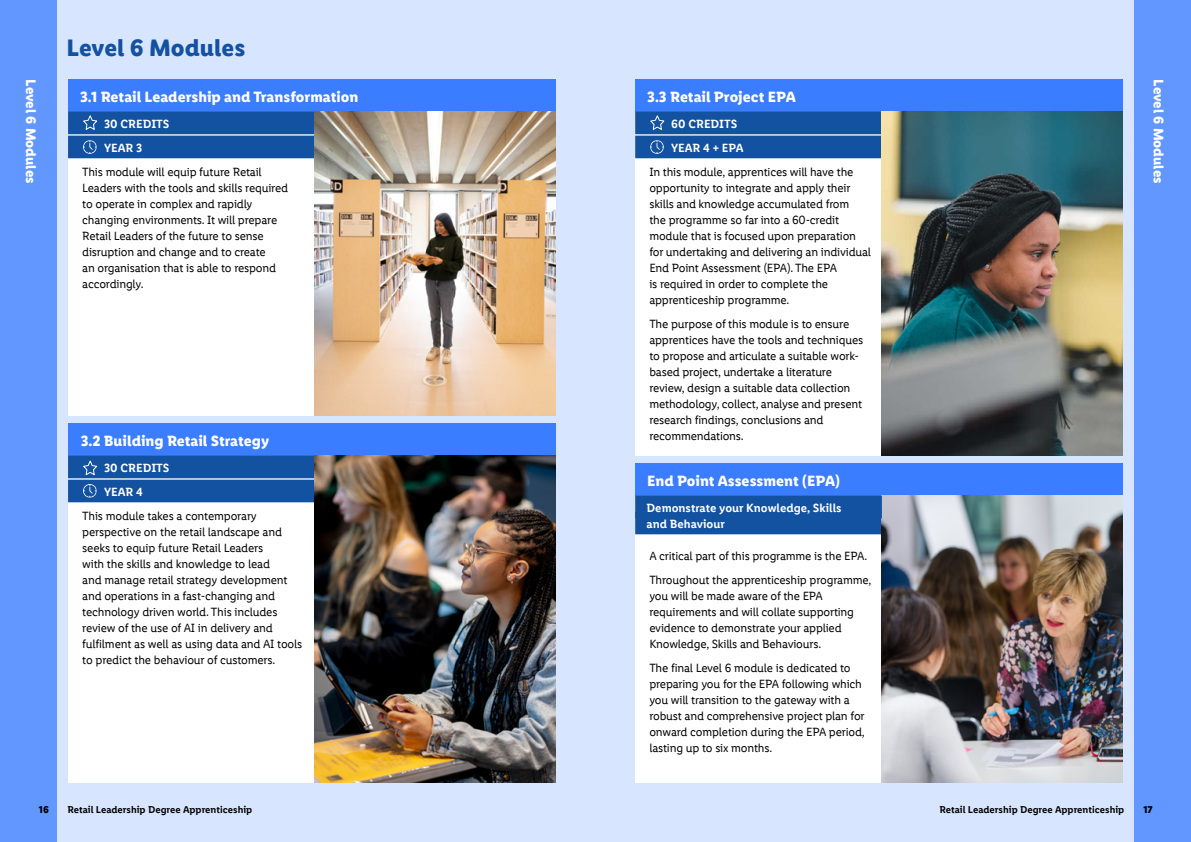
<style>
.page{position:relative;width:1191px;height:842px;background:#fff}
.page>*{position:absolute;margin:0;border:0;box-sizing:border-box;transform-origin:0 0}
.t1{font:700 24px "Lidl Font Pro";color:#1352a0}
.t2{font:700 15px "Lidl Font Pro";color:#fff}
.t3{font:700 14px "Lidl Font Pro";color:#fff}
.t4{font:12px/16px "Lidl Font Pro";letter-spacing:-.015em;color:#000}
.t5{font:600 12px/24px "Lidl Font Pro";color:#fff}
.t6{font:600 10px "Lidl Font Pro";color:#000}
.t7{font:700 10px "Lidl Font Pro";color:#000}
</style>
<div class="page">
<div style="left:595px;top:0;width:556px;height:842px;background:#d8e5ff"></div>
<div style="left:40px;top:0;width:555px;height:842px;background:#d8e5ff"></div>
<div style="left:0;top:0;width:56px;height:842px;background:#6297ff"></div>
<div style="left:1135px;top:0;width:56px;height:842px;background:#6297ff"></div>
<div style="left:635px;top:80px;width:488px;height:32px;background:#3b7dff"></div>
<div style="left:635px;top:464px;width:488px;height:32px;background:#3b7dff"></div>
<div style="left:68px;top:80px;width:488px;height:32px;background:#3b7dff"></div>
<div style="left:68px;top:424px;width:488px;height:32px;background:#3b7dff"></div>
<div style="left:635px;top:120px;width:286px;height:336px;background:#fff"></div>
<div style="left:635px;top:504px;width:286px;height:278px;background:#fff"></div>
<div style="left:68px;top:120px;width:247px;height:296px;background:#fff"></div>
<div style="left:68px;top:456px;width:317px;height:326px;background:#fff"></div>
<div style="left:635px;top:112px;width:247px;height:22px;background:#1352a0"></div>
<div style="left:635px;top:136px;width:247px;height:22px;background:#1352a0"></div>
<div style="left:635px;top:512px;width:247px;height:22px;background:#1352a0"></div>
<div style="left:68px;top:112px;width:247px;height:22px;background:#1352a0"></div>
<div style="left:68px;top:136px;width:247px;height:22px;background:#1352a0"></div>
<div style="left:68px;top:456px;width:247px;height:22px;background:#1352a0"></div>
<div style="left:68px;top:480px;width:247px;height:22px;background:#1352a0"></div>
<svg style="left:650px;top:140px;width:14px;height:14px"></svg>
<svg style="left:83px;top:140px;width:14px;height:14px"></svg>
<svg style="left:83px;top:484px;width:14px;height:14px"></svg>
<svg style="left:650px;top:115px;width:15px;height:15px"></svg>
<svg style="left:83px;top:115px;width:15px;height:15px"></svg>
<svg style="left:83px;top:460px;width:15px;height:16px"></svg>
<img style="left:882px;top:112px;width:241px;height:344px">
<img style="left:882px;top:496px;width:241px;height:286px">
<img style="left:315px;top:112px;width:241px;height:303px">
<img style="left:315px;top:456px;width:241px;height:326px">
<div style="left:635px;top:496px;width:247px;height:22px;background:#1352a0"></div>
<h1 class="t1" style="left:67px;top:34px;width:180px">Level 6 Modules</h1>
<p class="t3" style="left:39px;top:79px;width:106px;rotate:90deg">Level 6 Modules</p>
<p class="t3" style="left:1166px;top:79px;width:106px;rotate:90deg">Level 6 Modules</p>
<p class="t2" style="left:80px;top:88px;width:280px">3.1 Retail Leadership and Transformation</p>
<p class="t2" style="left:647px;top:88px;width:150px">3.3 Retail Project EPA</p>
<p class="t5" style="left:104px;top:112px;width:67px">30 CREDITS<br>YEAR 3</p>
<p class="t5" style="left:671px;top:112px;width:74px">60 CREDITS<br>YEAR 4 + EPA</p>
<p class="t4" style="left:82px;top:164px;width:207px">This module will equip future Retail Leaders with the tools and skills required to operate in complex and rapidly changing environments. It will prepare Retail Leaders of the future to sense disruption and change and to create<br>an organisation that is able to respond accordingly.</p>
<p class="t4" style="left:649px;top:164px;width:223px">In this module, apprentices will have the opportunity to integrate and apply their skills and knowledge accumulated from<br>the programme so far into a 60-credit module that is focused upon preparation for undertaking and delivering an individual End Point Assessment (EPA). The EPA<br>is required in order to complete the apprenticeship programme.</p>
<p class="t4" style="left:649px;top:316px;width:215px">The purpose of this module is to ensure apprentices have the tools and techniques to propose and articulate a suitable work&shy;based project, undertake a literature review, design a suitable data collection methodology, collect, analyse and present research findings, conclusions and recommendations.</p>
<p class="t2" style="left:81px;top:432px;width:190px">3.2 Building Retail Strategy</p>
<p class="t5" style="left:104px;top:456px;width:67px">30 CREDITS<br>YEAR 4</p>
<p class="t4" style="left:82px;top:508px;width:222px">This module takes a contemporary perspective on the retail landscape and seeks to equip future Retail Leaders<br>with the skills and knowledge to lead<br>and manage retail strategy development and operations in a fast-changing and technology driven world. This includes review of the use of AI in delivery and fulfilment as well as using data and AI tools to predict the behaviour of customers.</p>
<p class="t2" style="left:647px;top:472px;width:194px">End Point Assessment (EPA)</p>
<p class="t5" style="left:646px;top:496px;width:196px">Demonstrate your Knowledge, Skills</p>
<p class="t5" style="left:646px;top:512px;width:80px">and Behaviour</p>
<p class="t4" style="left:649px;top:544px;width:223px;line-height:24px">A critical part of this programme is the EPA.<br>Throughout the apprenticeship programme,</p>
<p class="t4" style="left:649px;top:588px;width:206px">you will be made aware of the EPA requirements and will collate supporting evidence to demonstrate your applied Knowledge, Skills and Behaviours.</p>
<p class="t4" style="left:649px;top:660px;width:217px">The final Level 6 module is dedicated to preparing you for the EPA following which you will transition to the gateway with a robust and comprehensive project plan for onward completion during the EPA period, lasting up to six months.</p>
<p class="t7" style="left:39px;top:804px;width:12px">16</p>
<p class="t6" style="left:67px;top:804px;width:186px">Retail Leadership Degree Apprenticeship</p>
<p class="t6" style="left:939px;top:804px;width:186px">Retail Leadership Degree Apprenticeship</p>
<p class="t7" style="left:1143px;top:804px;width:11px">17</p>
</div>
